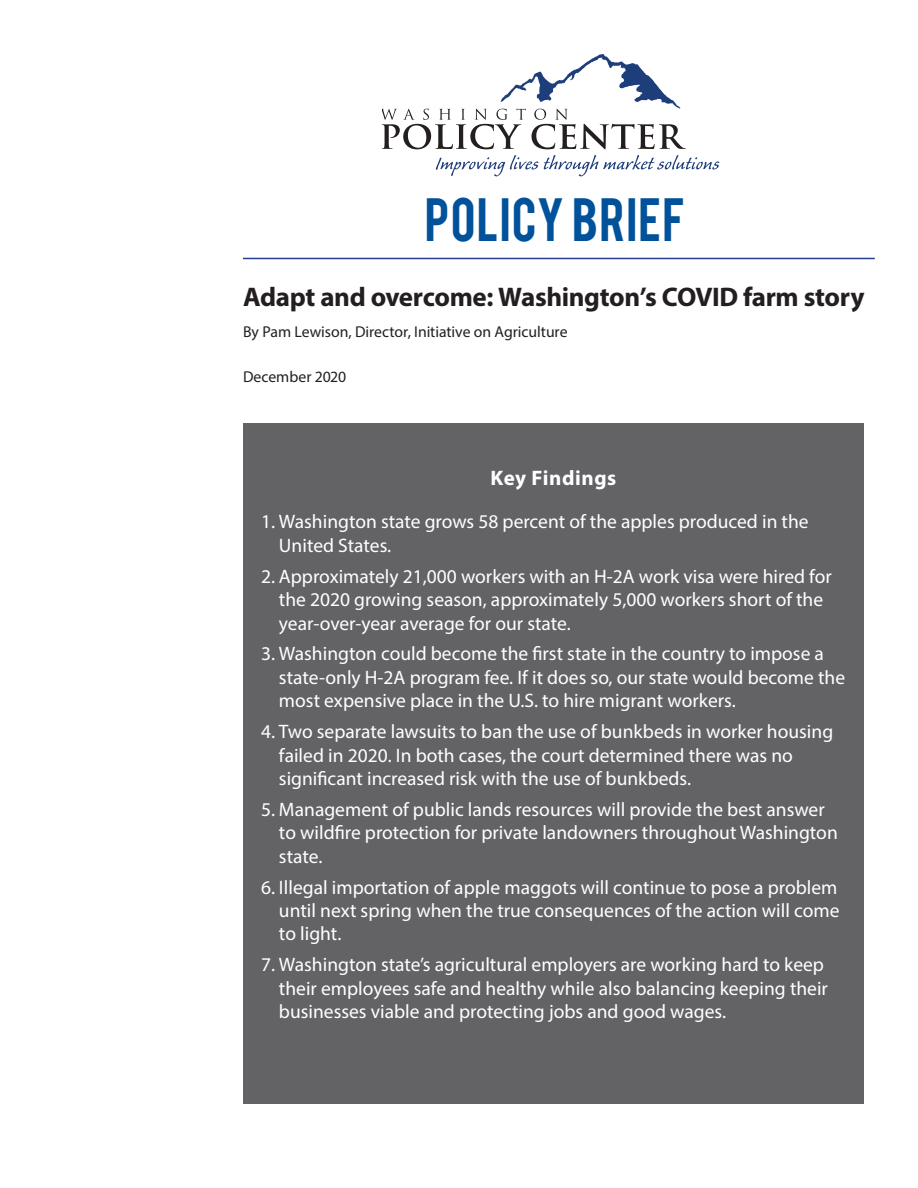
<style>
.page{position:relative;width:918px;height:1188px;background:#fff}
.page>*{position:absolute;margin:0;border:0;box-sizing:border-box;transform-origin:0 0}
.t1{font:48px "Bebas";letter-spacing:.025em;color:#01529a}
.t2{font:700 27px "Myriad Pro";letter-spacing:-.015em;color:#231f20}
.t3{font:700 21px "Myriad Pro";letter-spacing:.025em;color:#fff}
.t4{font:19.5px/23.4px "Myriad Pro";color:#fff}
.t5{font:15.75px "Myriad Pro";letter-spacing:-.005em;color:#231f20}
</style>
<div class="page">
<div style="left:243px;top:423px;width:621px;height:680px;background:#636366"></div>
<svg style="left:383px;top:54px;width:303px;height:95px"></svg>
<svg style="left:436px;top:155px;width:283px;height:21px"></svg>
<hr style="left:243px;top:258px;width:632px;height:1px;background:#253f8e">
<h1 class="t1" style="left:425px;top:185px;width:262px">POLICY BRIEF</h1>
<h2 class="t2" style="left:243px;top:279px;width:623px">Adapt and overcome: Washington’s COVID farm story</h2>
<p class="t5" style="left:243px;top:322px;width:326px">By Pam Lewison, Director, Initiative on Agriculture</p>
<p class="t5" style="left:243px;top:368px;width:105px">December 2020</p>
<p class="t3" style="left:491px;top:464px;width:127px">Key Findings</p>
<p class="t4" style="left:279px;top:510px;width:531px;text-indent:-18px">1. Washington state grows 58 percent of the apples produced in the<br>United States.</p>
<p class="t4" style="left:279px;top:564px;width:554px;text-indent:-18px">2. Approximately 21,000 workers with an H-2A work visa were hired for the 2020 growing season, approximately 5,000 workers short of the year-over-year average for our state.</p>
<p class="t4" style="left:279px;top:642px;width:568px;text-indent:-18px">3. Washington could become the first state in the country to impose a state-only H-2A program fee. If it does so, our state would become the most expensive place in the U.S. to hire migrant workers.</p>
<p class="t4" style="left:279px;top:720px;width:556px;text-indent:-18px">4. Two separate lawsuits to ban the use of bunkbeds in worker housing failed in 2020. In both cases, the court determined there was no significant increased risk with the use of bunkbeds.</p>
<p class="t4" style="left:279px;top:797px;width:560px;text-indent:-18px">5. Management of public lands resources will provide the best answer to wildfire protection for private landowners throughout Washington state.</p>
<p class="t4" style="left:279px;top:875px;width:562px;text-align:justify;text-indent:-18px">6. Illegal importation of apple maggots will continue to pose a problem until next spring when the true consequences of the action will come to light.</p>
<p class="t4" style="left:279px;top:953px;width:551px;text-indent:-18px">7. Washington state’s agricultural employers are working hard to keep their employees safe and healthy while also balancing keeping their businesses viable and protecting jobs and good wages.</p>
</div>
